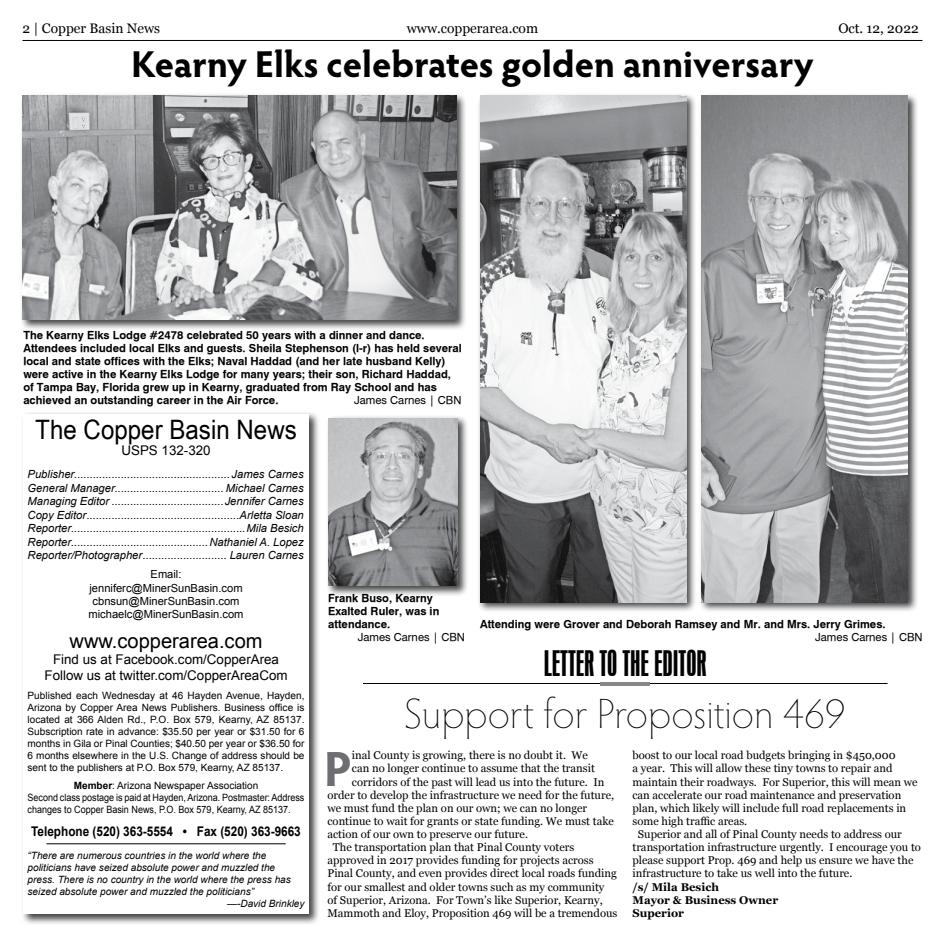
<style>
.page{position:relative;width:945px;height:945px;background:#fff}
.page>*{position:absolute;margin:0;border:0;box-sizing:border-box;transform-origin:0 0}
.t1{font:700 49.62px "Hypatia Sans Pro";color:#6d6e71}
.t2{font:200 42.5px "Hypatia Sans Pro";color:#000}
.t3{font:700 37.5px "Hypatia Sans Pro";letter-spacing:-.005em;color:#000}
.t4{font:condensed 37.5px "Aurora BT";color:#000}
.t5{font:26.75px "Arial Narrow";color:#000;scale:1.1 1}
.t6{font:20.12px "Arial";color:#000}
.t7{font:13.75px "Georgia";color:#000}
.t8{font:13.38px/16px "Arial";color:#000;text-align:center}
.t9{font:700 13.38px "Arial";color:#000;scale:.88 1}
.t10{font:11.25px "Georgia";color:#000}
.t11{font:700 11.25px/13.1px "Geneva";color:#000}
.t12{font:italic 11.25px/13.5px "Arial";color:#000;text-align:justify}
.t13{font:11.25px "Geneva";color:#000}
.t14{font:700 11.25px/13.1px "Georgia";color:#000}
.t15{font:11.12px/13.4px "Arial";color:#000;text-align:center}
.t16{font:10px/12px "Arial";color:#000;text-align:justify}
.t17{font:italic 10px "Arial";color:#000}
.s1{font-weight:700}
</style>
<div class="page">
<hr style="left:22px;top:40px;width:900px;height:1px;background:#000">
<hr style="left:363px;top:683px;width:525px;height:1px;background:#000">
<hr style="left:601px;top:682px;width:49px;height:4px;background:#848688">
<div style="left:21px;top:412px;width:299px;height:513px;background:#000;opacity:.75"></div>
<div style="left:23px;top:414px;width:286px;height:500px;background:#fff"></div>
<hr style="left:46px;top:843px;width:240px;height:1px;background:#000">
<div style="left:20px;top:92px;width:447px;height:238px;background:#000;opacity:.75"></div>
<img style="left:22px;top:95px;width:435px;height:224px">
<div style="left:325px;top:415px;width:143px;height:182px;background:#000;opacity:.75"></div>
<img style="left:328px;top:418px;width:129px;height:168px">
<div style="left:698px;top:92px;width:220px;height:521px;background:#000;opacity:.75"></div>
<img style="left:701px;top:95px;width:207px;height:507px">
<div style="left:477px;top:92px;width:220px;height:521px;background:#000;opacity:.75"></div>
<img style="left:480px;top:95px;width:206px;height:507px">
<p class="t7" style="left:22px;top:18px;width:139px">2 | Copper Basin News</p>
<p class="t7" style="left:407px;top:18px;width:133px">www.copperarea.com</p>
<p class="t7" style="left:838px;top:18px;width:82px">Oct. 12, 2022</p>
<h3 class="t3" style="left:131px;top:38px;width:684px">Kearny Elks celebrates golden anniversary</h3>
<p class="t11" style="left:23px;top:328px;width:440px">The Kearny Elks Lodge #2478 celebrated 50 years with a dinner and dance.<br>Attendees included local Elks and guests. Sheila Stephenson (l-r) has held several local and state offices with the Elks; Naval Haddad (and her late husband Kelly) were active in the Kearny Elks Lodge for many years; their son, Richard Haddad, of Tampa Bay, Florida grew up in Kearny, graduated from Ray School and has achieved an outstanding career in the Air Force.</p>
<p class="t13" style="left:354px;top:394px;width:109px">James Carnes | CBN</p>
<h3 class="t5" style="left:35px;top:410px;width:239px">The Copper Basin News</h3>
<p class="t8" style="left:121px;top:442px;width:91px">USPS 132-320</p>
<p class="t12" style="left:28px;top:468px;width:278px">Publisher.................................................. James Carnes General Manager................................... Michael Carnes Managing Editor ....................................Jennifer Carnes Copy Editor.................................................Arletta Sloan Reporter........................................................Mila Besich Reporter............................................Nathaniel A. Lopez Reporter/Photographer........................... Lauren Carnes</p>
<p class="t15" style="left:89px;top:568px;width:157px">Email: jenniferc@MinerSunBasin.com cbnsun@MinerSunBasin.com michaelc@MinerSunBasin.com</p>
<h3 class="t6" style="left:70px;top:628px;width:194px">www.copperarea.com</h3>
<p class="t8" style="left:45px;top:652px;width:245px">Find us at Facebook.com/CopperArea<br>Follow us at twitter.com/CopperAreaCom</p>
<p class="t16" style="left:28px;top:689px;width:279px">Published each Wednesday at 46 Hayden Avenue, Hayden, Arizona by Copper Area News Publishers. Business office is located at 366 Alden Rd., P.O. Box 579, Kearny, AZ 85137.<br>Subscription rate in advance: $35.50 per year or $31.50 for 6 months in Gila or Pinal Counties; $40.50 per year or $36.50 for 6 months elsewhere in the U.S. Change of address should be sent to the publishers at P.O. Box 579, Kearny, AZ 85137.</p>
<p class="t16" style="left:28px;top:779px;width:278px;text-align:left;text-indent:46px"><span class="s1">Member</span>: Arizona Newspaper Association<br>Second class postage is paid at Hayden, Arizona. Postmaster: Address changes to Copper Basin News, P.O. Box 579, Kearny, AZ 85137.</p>
<p class="t9" style="left:31px;top:822px;width:308px">Telephone (520) 363-5554 • Fax (520) 363-9663</p>
<p class="t17" style="left:28px;top:849px;width:240px">“There are numerous countries in the world where the</p>
<p class="t17" style="left:28px;top:861px;width:249px">politicians have seized absolute power and muzzled the</p>
<p class="t17" style="left:28px;top:873px;width:265px">press. There is no country in the world where the press has</p>
<p class="t17" style="left:28px;top:885px;width:228px">seized absolute power and muzzled the politicians”</p>
<p class="t17" style="left:227px;top:897px;width:79px">—-David Brinkley</p>
<p class="t11" style="left:328px;top:591px;width:113px">Frank Buso, Kearny<br>Exalted Ruler, was in attendance.</p>
<p class="t13" style="left:358px;top:631px;width:109px">James Carnes | CBN</p>
<p class="t11" style="left:480px;top:617px;width:407px">Attending were Grover and Deborah Ramsey and Mr. and Mrs. Jerry Grimes.</p>
<p class="t13" style="left:815px;top:630px;width:109px">James Carnes | CBN</p>
<h3 class="t4" style="left:544px;top:644px;width:164px">LETTER TO THE EDITOR</h3>
<h2 class="t2" style="left:404px;top:687px;width:443px">Support for Proposition 469</h2>
<h1 class="t1" style="left:324px;top:733px;width:30px">P</h1>
<p class="t10" style="left:352px;top:747px;width:237px">inal County is growing, there is no doubt it. We</p>
<p class="t10" style="left:352px;top:760px;width:244px">can no longer continue to assume that the transit</p>
<p class="t10" style="left:352px;top:773px;width:254px">corridors of the past will lead us into the future. In</p>
<p class="t10" style="left:328px;top:787px;width:288px">order to develop the infrastructure we need for the future,</p>
<p class="t10" style="left:328px;top:800px;width:261px">we must fund the plan on our own; we can no longer</p>
<p class="t10" style="left:328px;top:813px;width:288px">continue to wait for grants or state funding. We must take</p>
<p class="t10" style="left:328px;top:826px;width:202px">action of our own to preserve our future.</p>
<p class="t10" style="left:333px;top:839px;width:243px">The transportation plan that Pinal County voters</p>
<p class="t10" style="left:328px;top:852px;width:268px">approved in 2017 provides funding for projects across</p>
<p class="t10" style="left:328px;top:865px;width:291px">Pinal County, and even provides direct local roads funding</p>
<p class="t10" style="left:328px;top:878px;width:279px">for our smallest and older towns such as my community</p>
<p class="t10" style="left:328px;top:892px;width:277px">of Superior, Arizona. For Town’s like Superior, Kearny,</p>
<p class="t10" style="left:328px;top:905px;width:291px">Mammoth and Eloy, Proposition 469 will be a tremendous</p>
<p class="t10" style="left:633px;top:747px;width:265px">boost to our local road budgets bringing in $450,000</p>
<p class="t10" style="left:633px;top:760px;width:261px">a year. This will allow these tiny towns to repair and</p>
<p class="t10" style="left:633px;top:773px;width:287px">maintain their roadways. For Superior, this will mean we</p>
<p class="t10" style="left:633px;top:787px;width:270px">can accelerate our road maintenance and preservation</p>
<p class="t10" style="left:633px;top:800px;width:275px">plan, which likely will include full road replacements in</p>
<p class="t10" style="left:633px;top:813px;width:116px">some high traffic areas.</p>
<p class="t10" style="left:638px;top:826px;width:266px">Superior and all of Pinal County needs to address our</p>
<p class="t10" style="left:633px;top:839px;width:290px">transportation infrastructure urgently. I encourage you to</p>
<p class="t10" style="left:633px;top:852px;width:282px">please support Prop. 469 and help us ensure we have the</p>
<p class="t10" style="left:633px;top:865px;width:221px">infrastructure to take us well into the future.</p>
<p class="t14" style="left:633px;top:880px;width:147px">/s/ Mila Besich<br>Mayor &amp; Business Owner<br>Superior</p>
</div>
